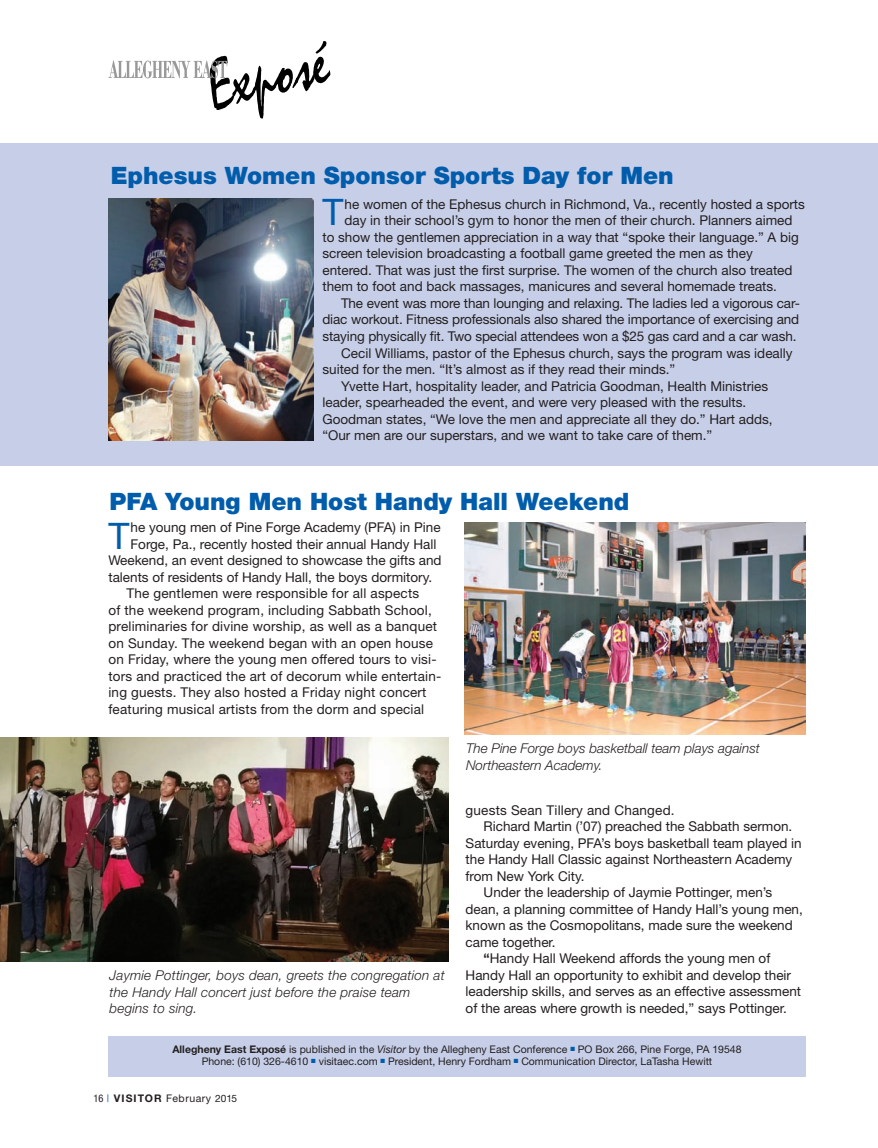
<style>
.page{position:relative;width:878px;height:1148px;background:#fff}
.page>*{position:absolute;margin:0;border:0;box-sizing:border-box;transform-origin:0 0}
.t1{font:36.6px "Helvetica Neue";color:#015dac}
.t2{font:900 24px "Helvetica Neue";color:#015dac}
.t3{font:13.5px "Helvetica Neue";color:#231f20}
.t4{font:italic 300 13.5px/16.5px "Helvetica Neue";letter-spacing:.015em;color:#231f20}
.t5{font:10.5px/12px "Helvetica Neue";color:#231f20;text-align:center}
.t6{font:10.5px "Helvetica Neue";letter-spacing:.05em;color:#231f20}
.s1{font-weight:700}
.s2{font-style:italic}
.s3{color:#015dac}
.s4{font-stretch:condensed}
.s5{font-stretch:condensed;color:#015dac}
.s6{font-size:10.2px}
</style>
<div class="page">
<hr style="left:877px;top:590px;width:1px;height:485px;background:#c7cfe8">
<div style="left:0;top:143px;width:877px;height:323px;background:#c7cfe8"></div>
<svg style="left:109px;top:41px;width:221px;height:78px"></svg>
<img style="left:108px;top:199px;width:205px;height:241px">
<img style="left:464px;top:522px;width:341px;height:212px">
<img style="left:0;top:737px;width:448px;height:224px">
<div style="left:108px;top:1035px;width:697px;height:41px;background:#c7cfe8"></div>
<h2 class="t2" style="left:111px;top:166px;width:564px">Ephesus Women Sponsor Sports Day for Men</h2>
<h1 class="t1" style="left:322px;top:199px;width:23px">T</h1>
<p class="t3" style="left:344px;top:199px;width:462px">he women of the Ephesus church in Richmond, Va., recently hosted a sports</p>
<p class="t3" style="left:344px;top:216px;width:449px">day in their school’s gym to honor the men of their church. Planners aimed</p>
<p class="t3" style="left:322px;top:232px;width:478px">to show the gentlemen appreciation in a way that “spoke their language.” A big</p>
<p class="t3" style="left:322px;top:249px;width:432px">screen television broadcasting a football game greeted the men as they</p>
<p class="t3" style="left:322px;top:265px;width:471px">entered. That was just the first surprise. The women of the church also treated</p>
<p class="t3" style="left:322px;top:282px;width:456px">them to foot and back massages, manicures and several homemade treats.</p>
<p class="t3" style="left:341px;top:298px;width:460px">The event was more than lounging and relaxing. The ladies led a vigorous car-</p>
<p class="t3" style="left:322px;top:315px;width:478px">diac workout. Fitness professionals also shared the importance of exercising and</p>
<p class="t3" style="left:322px;top:331px;width:475px">staying physically fit. Two special attendees won a $25 gas card and a car wash.</p>
<p class="t3" style="left:341px;top:348px;width:453px">Cecil Williams, pastor of the Ephesus church, says the program was ideally</p>
<p class="t3" style="left:322px;top:364px;width:354px">suited for the men. “It’s almost as if they read their minds.”</p>
<p class="t3" style="left:341px;top:381px;width:428px">Yvette Hart, hospitality leader, and Patricia Goodman, Health Ministries</p>
<p class="t3" style="left:322px;top:397px;width:425px">leader, spearheaded the event, and were very pleased with the results.</p>
<p class="t3" style="left:322px;top:414px;width:452px">Goodman states, “We love the men and appreciate all they do.” Hart adds,</p>
<p class="t3" style="left:322px;top:430px;width:391px">“Our men are our superstars, and we want to take care of them.”</p>
<h2 class="t2" style="left:110px;top:493px;width:521px">PFA Young Men Host Handy Hall Weekend</h2>
<h1 class="t1" style="left:108px;top:522px;width:23px">T</h1>
<p class="t3" style="left:130px;top:522px;width:311px">he young men of Pine Forge Academy (PFA) in Pine</p>
<p class="t3" style="left:130px;top:539px;width:307px">Forge, Pa., recently hosted their annual Handy Hall</p>
<p class="t3" style="left:108px;top:555px;width:335px">Weekend, an event designed to showcase the gifts and</p>
<p class="t3" style="left:108px;top:572px;width:325px">talents of residents of Handy Hall, the boys dormitory.</p>
<p class="t3" style="left:126px;top:588px;width:294px">The gentlemen were responsible for all aspects</p>
<p class="t3" style="left:108px;top:605px;width:325px">of the weekend program, including Sabbath School,</p>
<p class="t3" style="left:108px;top:621px;width:330px">preliminaries for divine worship, as well as a banquet</p>
<p class="t3" style="left:108px;top:638px;width:326px">on Sunday. The weekend began with an open house</p>
<p class="t3" style="left:108px;top:654px;width:330px">on Friday, where the young men offered tours to visi-</p>
<p class="t3" style="left:108px;top:671px;width:334px">tors and practiced the art of decorum while entertain-</p>
<p class="t3" style="left:108px;top:687px;width:319px">ing guests. They also hosted a Friday night concert</p>
<p class="t3" style="left:108px;top:704px;width:317px">featuring musical artists from the dorm and special</p>
<p class="t4" style="left:466px;top:741px;width:295px">The Pine Forge boys basketball team plays against<br>Northeastern Academy.</p>
<p class="t3" style="left:465px;top:805px;width:210px">guests Sean Tillery and Changed.</p>
<p class="t3" style="left:483px;top:821px;width:310px">Richard Martin (’07) preached the Sabbath sermon.</p>
<p class="t3" style="left:465px;top:838px;width:337px">Saturday evening, PFA’s boys basketball team played in</p>
<p class="t3" style="left:465px;top:854px;width:328px">the Handy Hall Classic against Northeastern Academy</p>
<p class="t3" style="left:465px;top:871px;width:120px">from New York City.</p>
<p class="t3" style="left:483px;top:887px;width:290px">Under the leadership of Jaymie Pottinger, men’s</p>
<p class="t3" style="left:465px;top:904px;width:339px">dean, a planning committee of Handy Hall’s young men,</p>
<p class="t3" style="left:465px;top:920px;width:329px">known as the Cosmopolitans, made sure the weekend</p>
<p class="t3" style="left:465px;top:937px;width:91px">came together.</p>
<p class="t3" style="left:483px;top:953px;width:288px"><span class="s1">“</span>Handy Hall Weekend affords the young men of</p>
<p class="t3" style="left:465px;top:970px;width:327px">Handy Hall an opportunity to exhibit and develop their</p>
<p class="t3" style="left:465px;top:986px;width:337px">leadership skills, and serves as an effective assessment</p>
<p class="t3" style="left:465px;top:1003px;width:322px">of the areas where growth is needed,” says Pottinger.</p>
<p class="t4" style="left:110px;top:968px;width:337px">Jaymie Pottinger, boys dean, greets the congregation at the Handy Hall concert just before the praise team begins to sing.</p>
<p class="t5" style="left:172px;top:1044px;width:570px"><span class="s1">Allegheny East Exposé</span> is published in the <span class="s2">Visitor</span> by the Allegheny East Conference <span class="s3">■</span> PO Box 266, Pine Forge, PA 19548<br>Phone: (610) 326-4610 <span class="s3">■</span> visitaec.com <span class="s3">■</span> President, Henry Fordham <span class="s3">■</span> Communication Director, LaTasha Hewitt</p>
<p class="t6" style="left:93px;top:1094px;width:145px"><span class="s4">16</span> <span class="s5">|</span> <span class="s1">VISITOR</span> February <span class="s6">2015</span></p>
</div>
